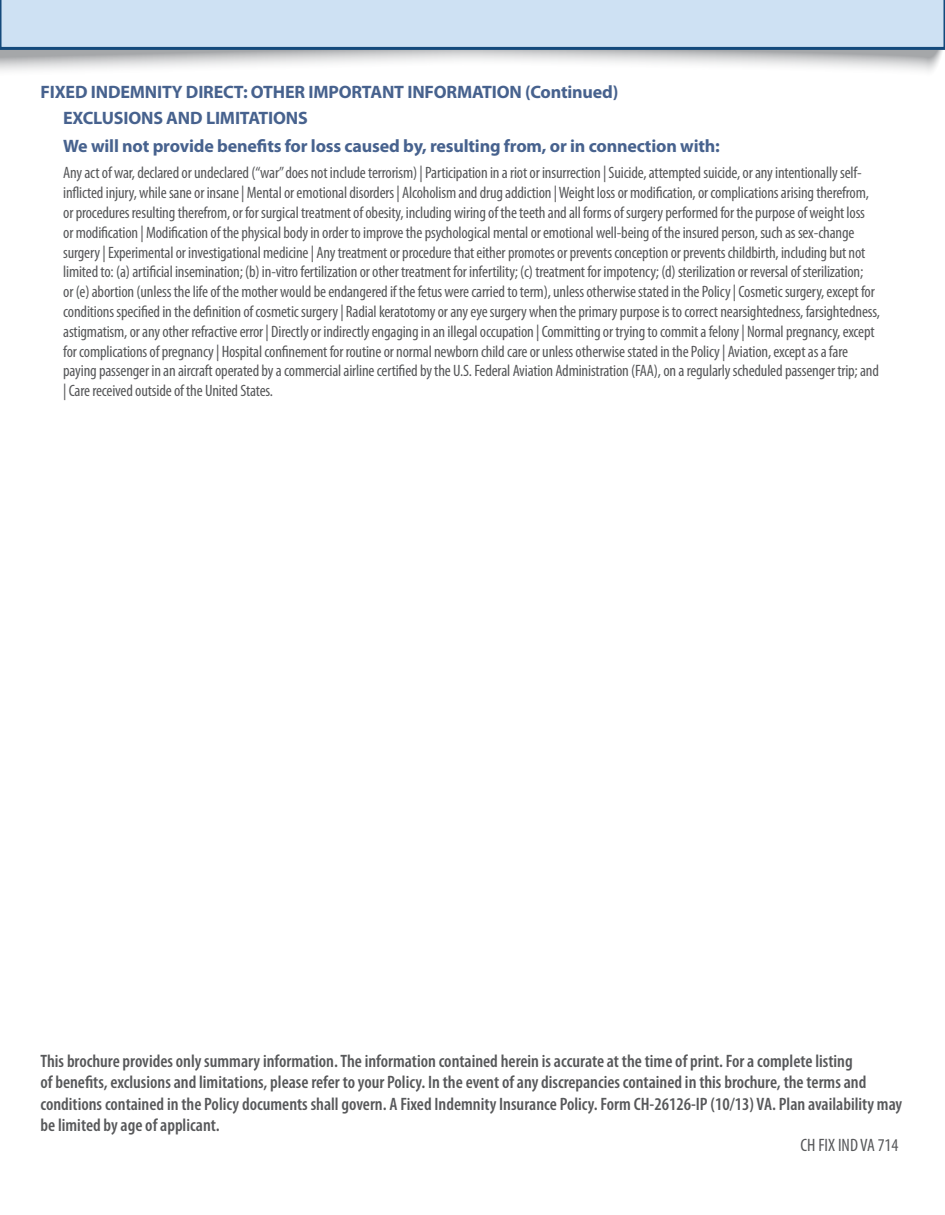
<style>
.page{position:relative;width:945px;height:1215px;background:#fff}
.page>*{position:absolute;margin:0;border:0;box-sizing:border-box;transform-origin:0 0}
.t1{font:600 condensed 18px/21.6px "Myriad Pro";color:#57585a}
.t2{font:700 18px "Myriad Pro";letter-spacing:-.01em;color:#47628e}
.t3{font:condensed 18px "Myriad Pro";color:#57585a}
.t4{font:condensed 16.5px/19.8px "Myriad Pro";letter-spacing:-.01em;color:#57585a}
</style>
<div class="page">
<svg style="left:0;top:50px;width:943px;height:22px"></svg>
<svg style="left:0;top:0;width:945px;height:50px;background:#c2d7eb"></svg>
<p class="t2" style="left:40px;top:80px;width:579px">FIXED INDEMNITY DIRECT: OTHER IMPORTANT INFORMATION (Continued)</p>
<p class="t2" style="left:63px;top:106px;width:246px">EXCLUSIONS AND LIMITATIONS</p>
<p class="t2" style="left:63px;top:134px;width:658px">We will not provide benefits for loss caused by, resulting from, or in connection with:</p>
<p class="t4" style="left:63px;top:163px;width:818px">Any act of war, declared or undeclared (“war” does not include terrorism) | Participation in a riot or insurrection | Suicide, attempted suicide, or any intentionally self&shy;inflicted injury, while sane or insane | Mental or emotional disorders | Alcoholism and drug addiction | Weight loss or modification, or complications arising therefrom, or procedures resulting therefrom, or for surgical treatment of obesity, including wiring of the teeth and all forms of surgery performed for the purpose of weight loss<br>or modification | Modification of the physical body in order to improve the psychological mental or emotional well-being of the insured person, such as sex-change surgery | Experimental or investigational medicine | Any treatment or procedure that either promotes or prevents conception or prevents childbirth, including but not limited to: (a) artificial insemination; (b) in-vitro fertilization or other treatment for infertility; (c) treatment for impotency; (d) sterilization or reversal of sterilization;<br>or (e) abortion (unless the life of the mother would be endangered if the fetus were carried to term), unless otherwise stated in the Policy | Cosmetic surgery, except for conditions specified in the definition of cosmetic surgery | Radial keratotomy or any eye surgery when the primary purpose is to correct nearsightedness, farsightedness, astigmatism, or any other refractive error | Directly or indirectly engaging in an illegal occupation | Committing or trying to commit a felony | Normal pregnancy, except for complications of pregnancy | Hospital confinement for routine or normal newborn child care or unless otherwise stated in the Policy | Aviation, except as a fare paying passenger in an aircraft operated by a commercial airline certified by the U.S. Federal Aviation Administration (FAA), on a regularly scheduled passenger trip; and | Care received outside of the United States.</p>
<p class="t1" style="left:40px;top:1050px;width:863px">This brochure provides only summary information. The information contained herein is accurate at the time of print. For a complete listing<br>of benefits, exclusions and limitations, please refer to your Policy. In the event of any discrepancies contained in this brochure, the terms and conditions contained in the Policy documents shall govern. A Fixed Indemnity Insurance Policy. Form CH-26126-IP (10/13) VA. Plan availability may be limited by age of applicant.</p>
<p class="t3" style="left:801px;top:1134px;width:99px">CH FIX IND VA 714</p>
</div>
